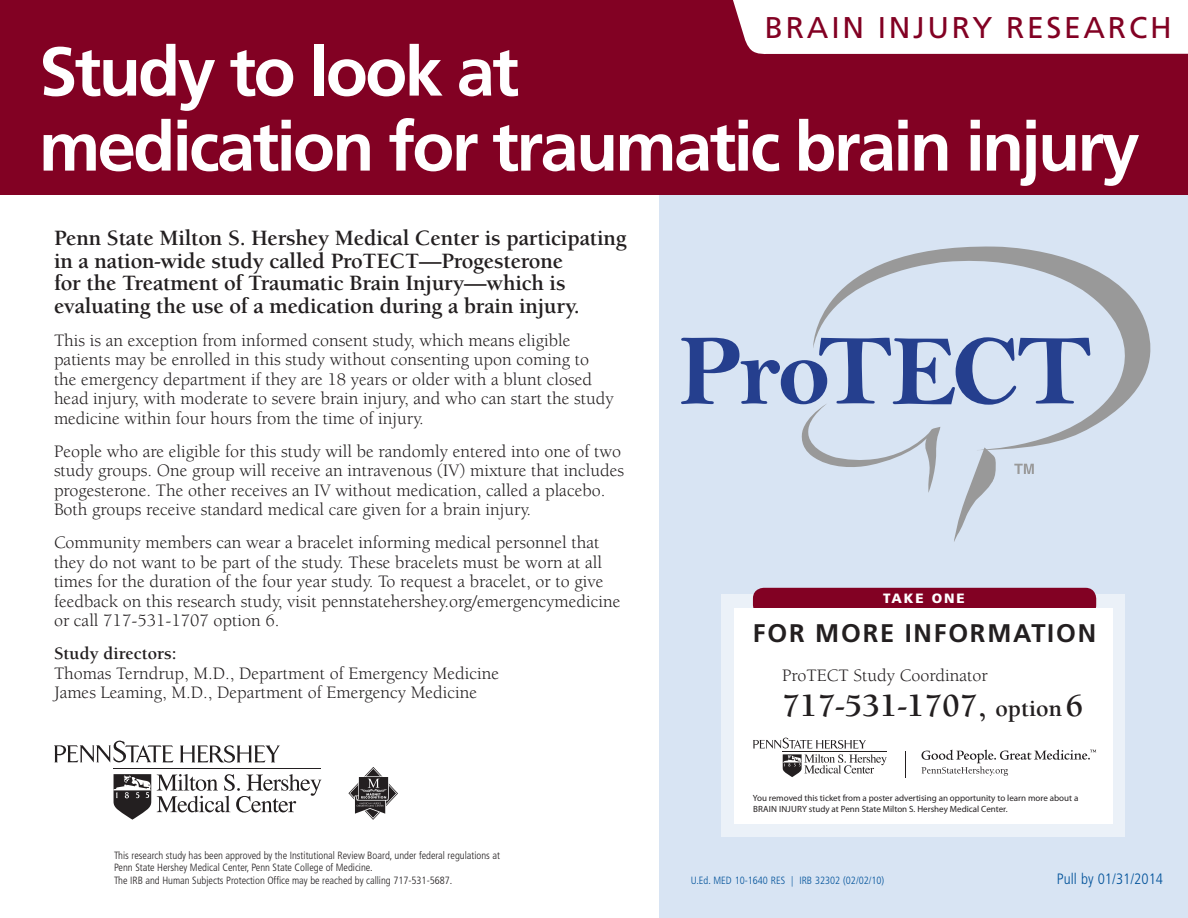
<style>
.page{position:relative;width:1188px;height:918px;background:#fff}
.page>*{position:absolute;margin:0;border:0;box-sizing:border-box;transform-origin:0 0}
.t1{font:700 69px/75px "Frutiger LT Std";letter-spacing:-.04em;color:#fff}
.t2{font:700 33px "Berkeley Std";color:#231f20}
.t3{font:30px "Frutiger LT Std";letter-spacing:.09em;color:#820123}
.t4{font:700 25.5px "Frutiger LT Std";letter-spacing:.115em;color:#231f20}
.t5{font:700 22.5px/22.5px "Berkeley Std";letter-spacing:-.01em;color:#231f20}
.t6{font:18px/19.5px "Berkeley Std";color:#231f20}
.t7{font:700 18px "Berkeley Std";color:#231f20}
.t8{font:300 condensed 15px "Frutiger LT Std";color:#01529a}
.t9{font:900 13.5px "Frutiger LT Std";letter-spacing:.14em;color:#fff}
.t10{font:300 condensed 10.5px/12.1px "Frutiger LT Std";color:#231f20}
.t11{font:300 condensed 10.5px "Frutiger LT Std";color:#01529a}
.t12{font:9px/10.8px "Myriad Pro";color:#231f20}
.s1{font-size:24px}
</style>
<div class="page">
<div style="left:659px;top:0;width:529px;height:918px;background:#d8e4f3"></div>
<svg style="left:814px;top:247px;width:336px;height:181px"></svg>
<svg style="left:681px;top:337px;width:409px;height:205px"></svg>
<div style="left:721px;top:594px;width:404px;height:243px;background:#ebf1f8"></div>
<div style="left:0;top:0;width:1188px;height:195px;background:#820123"></div>
<div style="left:733px;top:0;width:455px;height:54px;background:#fff"></div>
<div style="left:753px;top:588px;width:343px;height:28px;background:#820123;border-radius:11px"></div>
<svg style="left:54px;top:741px;width:120px;height:22px"></svg>
<svg style="left:180px;top:745px;width:100px;height:18px"></svg>
<hr style="left:114px;top:768px;width:207px;height:1px;background:#231f20">
<svg style="left:114px;top:774px;width:207px;height:46px"></svg>
<svg style="left:348px;top:767px;width:50px;height:53px"></svg>
<div style="left:735px;top:608px;width:378px;height:216px;background:#fff"></div>
<svg style="left:753px;top:738px;width:134px;height:39px"></svg>
<svg style="left:922px;top:750px;width:174px;height:26px"></svg>
<h3 class="t3" style="left:765px;top:10px;width:408px">BRAIN I NJURY RESEARCH</h3>
<h1 class="t1" style="left:39px;top:34px;width:1102px">Study to look at<br>medication for traumatic brain injury</h1>
<p class="t5" style="left:54px;top:227px;width:574px">Penn State Milton S. Hershey Medical Center is participating in a nation-wide study called ProTECT—Progesterone<br>for the Treatment of Traumatic Brain Injury—which is evaluating the use of a medication during a brain injury.</p>
<p class="t6" style="left:54px;top:331px;width:561px">This is an exception from informed consent study, which means eligible patients may be enrolled in this study without consenting upon coming to the emergency department if they are 18 years or older with a blunt closed head injury, with moderate to severe brain injury, and who can start the study medicine within four hours from the time of injury.</p>
<p class="t6" style="left:54px;top:442px;width:572px">People who are eligible for this study will be randomly entered into one of two study groups. One group will receive an intravenous (IV) mixture that includes progesterone. The other receives an IV without medication, called a placebo.<br>Both groups receive standard medical care given for a brain injury.</p>
<p class="t6" style="left:54px;top:533px;width:568px">Community members can wear a bracelet informing medical personnel that they do not want to be part of the study. These bracelets must be worn at all times for the duration of the four year study. To request a bracelet, or to give feedback on this research study, visit pennstatehershey.org/emergencymedicine or call 717-531-1707 option 6.</p>
<p class="t7" style="left:54px;top:644px;width:124px">Study directors:</p>
<p class="t6" style="left:54px;top:664px;width:447px">Thomas Terndrup, M.D., Department of Emergency Medicine<br>James Leaming, M.D., Department of Emergency Medicine</p>
<p class="t10" style="left:114px;top:850px;width:387px">This research study has been approved by the Institutional Review Board, under federal regulations at<br>Penn State Hershey Medical Center, Penn State College of Medicine.<br>The IRB and Human Subjects Protection Office may be reached by calling 717-531-5687.</p>
<p class="t9" style="left:883px;top:590px;width:83px">TAKE ONE</p>
<h3 class="t4" style="left:753px;top:618px;width:345px">For More Information</h3>
<p class="t6" style="left:782px;top:666px;width:207px">ProTECT Study Coordinator</p>
<h2 class="t2" style="left:782px;top:688px;width:303px">717-531-1707, <span class="s1">option</span> 6</h2>
<p class="t12" style="left:753px;top:792px;width:327px">You removed this ticket from a poster advertising an opportunity to learn more about a<br>Brain I njury study at Penn State Milton S. Hershey Medical Center.</p>
<p class="t11" style="left:691px;top:874px;width:195px">U.Ed. MED 10-1640 RES | IRB 32302 (02/02/10)</p>
<p class="t8" style="left:1057px;top:870px;width:108px">Pull by 01/31/2014</p>
</div>
